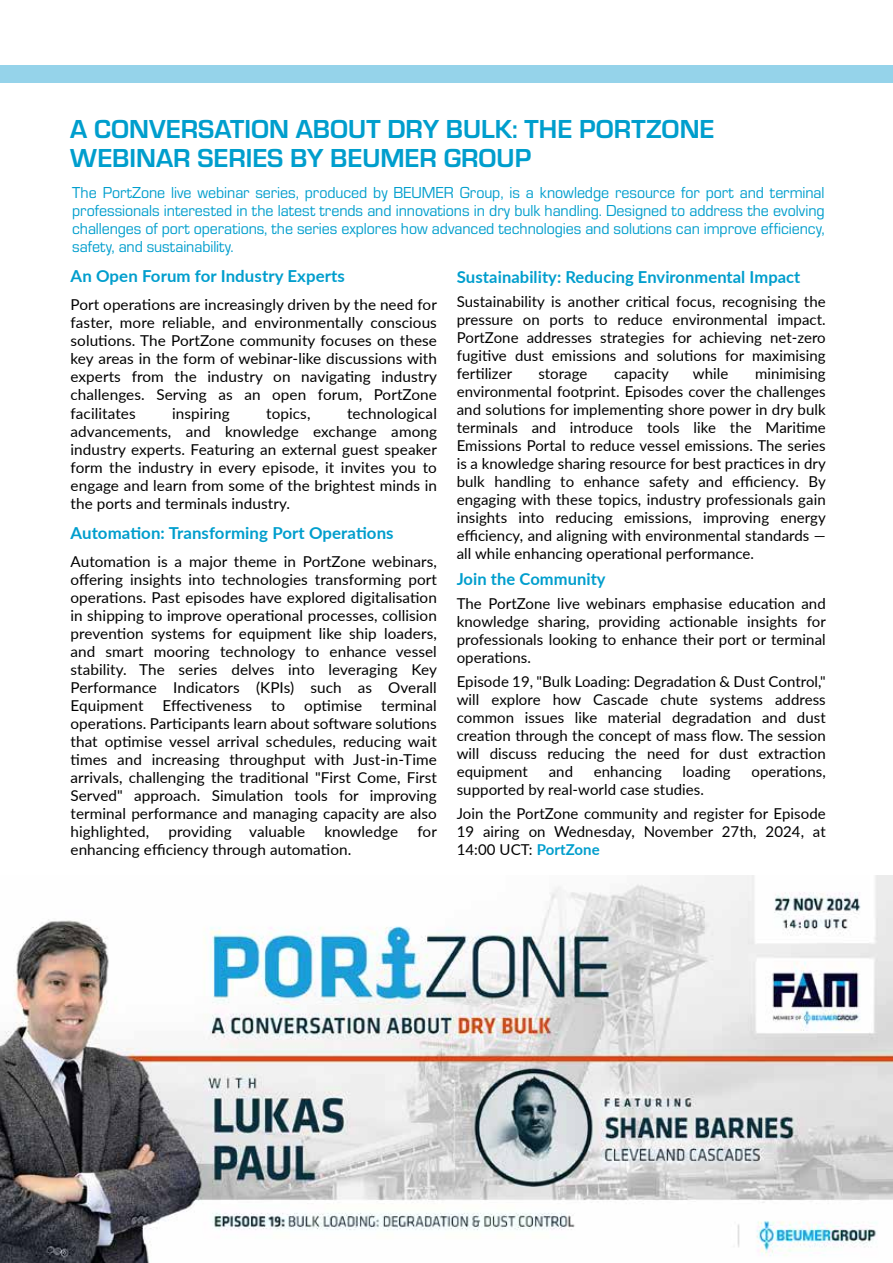
<style>
.page{position:relative;width:893px;height:1263px;background:#fff}
.page>*{position:absolute;margin:0;border:0;box-sizing:border-box;transform-origin:0 0}
.t1{font:700 27px/28.5px "Eurostile";color:#009ecd}
.t2{font:16.5px/18px "Eurostile";letter-spacing:-.005em;color:#009ecd;text-align:justify}
.t3{font:700 16.5px "Lato";letter-spacing:.005em;color:#009ecd}
.t4{font:15px/18px "Lato";letter-spacing:.005em;color:#000;text-align:justify}
.s1{font-weight:700;color:#009ecd}
</style>
<div class="page">
<div style="left:0;top:65px;width:893px;height:18px;background:#95d3ea"></div>
<img style="left:0;top:875px;width:893px;height:388px">
<h1 class="t1" style="left:70px;top:113px;width:646px">A CONVERSATION ABOUT DRY BULK: THE PORTZONE<br>WEBINAR SERIES BY BEUMER GROUP</h1>
<p class="t2" style="left:72px;top:183px;width:754px">The PortZone live webinar series, produced by BEUMER Group, is a knowledge resource for port and terminal professionals interested in the latest trends and innovations in dry bulk handling. Designed to address the evolving challenges of port operations, the series explores how advanced technologies and solutions can improve efficiency, safety, and sustainability.</p>
<p class="t3" style="left:71px;top:264px;width:276px">An Open Forum for Industry Experts</p>
<p class="t4" style="left:71px;top:295px;width:368px">Port operations are increasingly driven by the need for faster, more reliable, and environmentally conscious solutions. The PortZone community focuses on these key areas in the form of webinar-like discussions with experts from the industry on navigating industry challenges. Serving as an open forum, PortZone facilitates</p>
<p class="t4" style="left:71px;top:403px;width:368px;text-indent:276px">technological advancements, and knowledge exchange among industry experts. Featuring an external guest speaker form the industry in every episode, it invites you to engage and learn from some of the brightest minds in the ports and terminals industry.</p>
<p class="t3" style="left:71px;top:521px;width:325px">Automation: Transforming Port Operations</p>
<p class="t4" style="left:71px;top:552px;width:368px">Automation is a major theme in PortZone webinars, offering insights into technologies transforming port operations. Past episodes have explored digitalisation in shipping to improve operational processes, collision prevention systems for equipment like ship loaders, and smart mooring technology to enhance vessel stability. The series delves into leveraging Key Performance Indicators (KPIs) such as Overall Equipment</p>
<p class="t4" style="left:172px;top:403px;width:59px">inspiring</p>
<p class="t4" style="left:266px;top:403px;width:46px">topics,</p>
<p class="t4" style="left:71px;top:696px;width:368px;text-indent:311px">terminal operations. Participants learn about software solutions that optimise vessel arrival schedules, reducing wait times and increasing throughput with Just-in-Time arrivals, challenging the traditional "First Come, First Served" approach. Simulation tools for improving terminal performance and managing capacity are also highlighted,</p>
<p class="t4" style="left:162px;top:696px;width:91px">Effectiveness</p>
<p class="t4" style="left:271px;top:696px;width:16px">to</p>
<p class="t4" style="left:304px;top:696px;width:59px">optimise</p>
<p class="t4" style="left:169px;top:822px;width:138px">providing valuable</p>
<p class="t4" style="left:324px;top:822px;width:75px">knowledge</p>
<p class="t4" style="left:417px;top:822px;width:21px">for</p>
<p class="t4" style="left:71px;top:840px;width:282px">enhancing efficiency through automation.</p>
<p class="t3" style="left:457px;top:265px;width:345px">Sustainability: Reducing Environmental Impact</p>
<p class="t4" style="left:457px;top:292px;width:371px">Sustainability is another critical focus, recognising the pressure on ports to reduce environmental impact.<br>PortZone addresses strategies for achieving net-zero fugitive dust emissions and solutions for maximising fertilizer</p>
<p class="t4" style="left:538px;top:364px;width:51px">storage</p>
<p class="t4" style="left:614px;top:364px;width:56px">capacity</p>
<p class="t4" style="left:693px;top:364px;width:37px">while</p>
<p class="t4" style="left:457px;top:364px;width:371px;text-indent:298px">minimising environmental footprint. Episodes cover the challenges and solutions for implementing shore power in dry bulk terminals and introduce tools like the Maritime Emissions Portal to reduce vessel emissions. The series is a knowledge sharing resource for best practices in dry bulk handling to enhance safety and efficiency. By engaging with these topics, industry professionals gain insights into reducing emissions, improving energy efficiency, and aligning with environmental standards — all while enhancing operational performance.</p>
<p class="t3" style="left:457px;top:566px;width:150px">Join the Community</p>
<p class="t4" style="left:457px;top:593px;width:371px">The PortZone live webinars emphasise education and knowledge sharing, providing actionable insights for professionals looking to enhance their port or terminal operations.</p>
<p class="t4" style="left:457px;top:671px;width:370px">Episode 19, "Bulk Loading: Degradation &amp; Dust Control," will explore how Cascade chute systems address common issues like material degradation and dust creation through the concept of mass flow. The session will discuss reducing the need for dust extraction equipment</p>
<p class="t4" style="left:549px;top:761px;width:26px">and</p>
<p class="t4" style="left:594px;top:761px;width:70px">enhancing</p>
<p class="t4" style="left:683px;top:761px;width:50px">loading</p>
<p class="t4" style="left:751px;top:761px;width:76px">operations,</p>
<p class="t4" style="left:457px;top:776px;width:370px;line-height:24px">supported by real-world case studies.<br>Join the PortZone community and register for Episode</p>
<p class="t4" style="left:457px;top:821px;width:371px">19 airing on Wednesday, November 27th, 2024, at<br>14:00 UCT: <span class="s1">PortZone</span></p>
</div>
